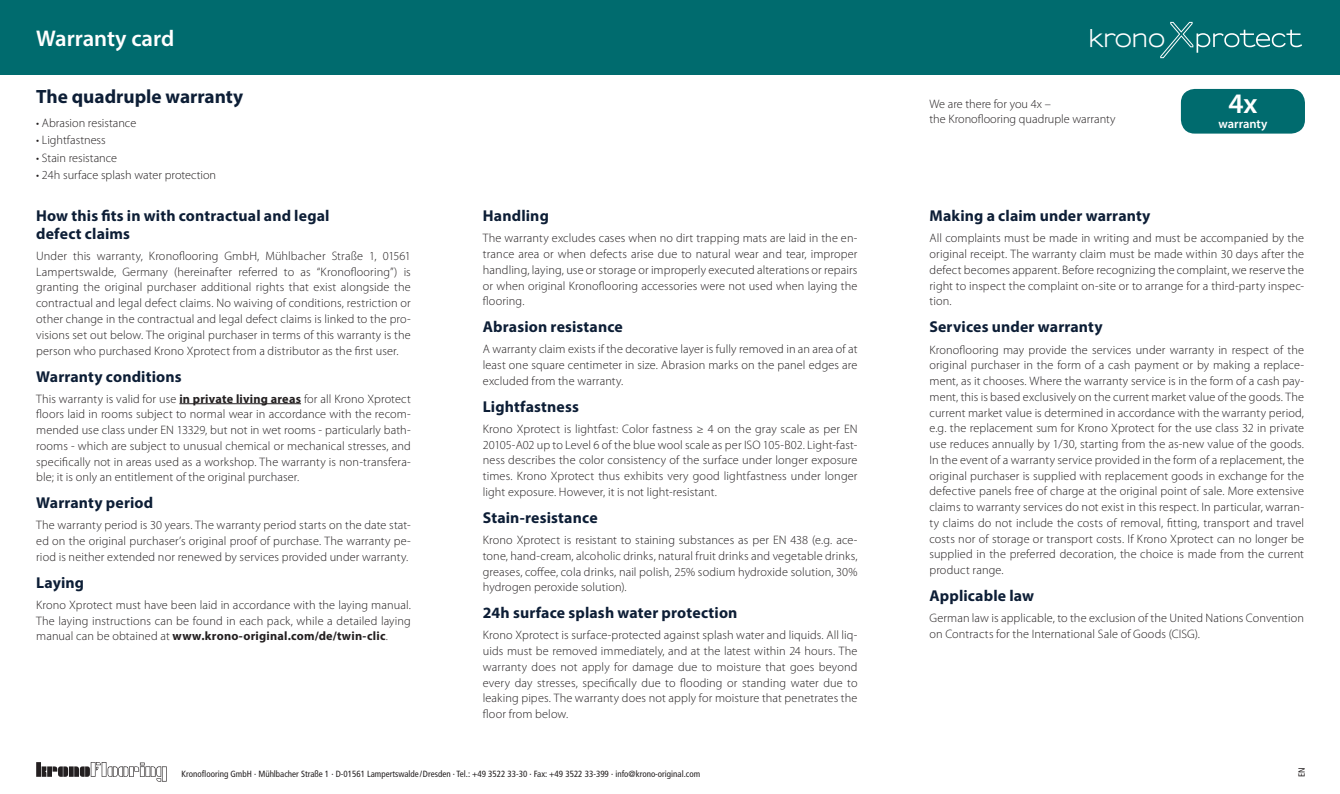
<style>
.page{position:relative;width:1340px;height:794px;background:#fff}
.page>*{position:absolute;margin:0;border:0;box-sizing:border-box;transform-origin:0 0}
.t1{font:600 28.35px "Myriad Pro";color:#fff}
.t2{font:700 23.28px "Sansumi";letter-spacing:-.015em;color:#fff}
.t3{font:600 22.75px "Myriad Pro";color:#fff}
.t4{font:700 19.25px "Myriad Pro";color:#0d1e36}
.t5{font:700 15.75px/17.5px "Myriad Pro";letter-spacing:.01em;color:#0d1e36}
.t6{font:600 12.6px "Myriad Pro";color:#fff}
.t7{font:300 12.25px/15.8px "Myriad Pro";letter-spacing:.01em;color:#231f20;text-align:justify}
.t8{font:condensed 8.92px "Frutiger";color:#231f20}
.s1{font-weight:700}
</style>
<div class="page">
<svg style="left:36px;top:762px;width:131px;height:19px"></svg>
<div style="left:0;top:0;width:1339px;height:74px;background:#006b6e"></div>
<hr style="left:179px;top:403px;width:122px;height:1px;background:#231f20">
<div style="left:1180px;top:89px;width:124px;height:45px;background:#006b6e;border-radius:14px"></div>
<svg style="left:1160px;top:22px;width:142px;height:36px"></svg>
<p class="t3" style="left:36px;top:24px;width:140px">Warranty card</p>
<p class="t4" style="left:36px;top:84px;width:208px">The quadruple warranty</p>
<p class="t7" style="left:36px;top:114px;width:102px">• Abrasion resistance</p>
<p class="t7" style="left:36px;top:132px;width:71px">• Lightfastness</p>
<p class="t7" style="left:36px;top:149px;width:82px">• Stain resistance</p>
<p class="t7" style="left:36px;top:167px;width:181px">• 24h surface splash water protection</p>
<p class="t5" style="left:36px;top:207px;width:295px">How this fits in with contractual and legal defect claims</p>
<p class="t7" style="left:36px;top:248px;width:376px">Under this warranty, Kronoflooring GmbH, Mühlbacher Straße 1, 01561<br>Lampertswalde, Germany (hereinafter referred to as “Kronoflooring”) is granting the original purchaser additional rights that exist alongside the contractual and legal defect claims. No waiving of conditions, restriction or other change in the contractual and legal defect claims is linked to the pro&shy;visions set out below. The original purchaser in terms of this warranty is the person who purchased Krono Xprotect from a distributor as the first user.</p>
<p class="t5" style="left:36px;top:367px;width:147px">Warranty conditions</p>
<p class="t7" style="left:36px;top:390px;width:376px">This warranty is valid for use <span class="s1">in private living areas</span> for all Krono Xprotect floors laid in rooms subject to normal wear in accordance with the recom&shy;mended use class under EN 13329, but not in wet rooms - particularly bath&shy;rooms - which are subject to unusual chemical or mechanical stresses, and specifically not in areas used as a workshop. The warranty is non-transfera&shy;ble; it is only an entitlement of the original purchaser.</p>
<p class="t5" style="left:36px;top:494px;width:119px">Warranty period</p>
<p class="t7" style="left:36px;top:517px;width:376px">The warranty period is 30 years. The warranty period starts on the date stat&shy;ed on the original purchaser’s original proof of purchase. The warranty pe&shy;riod is neither extended nor renewed by services provided under warranty.</p>
<p class="t5" style="left:36px;top:573px;width:49px">Laying</p>
<p class="t7" style="left:36px;top:597px;width:376px">Krono Xprotect must have been laid in accordance with the laying manual.<br>The laying instructions can be found in each pack, while a detailed laying manual can be obtained at <span class="s1">www.krono-original.com/de/twin-clic</span>.</p>
<p class="t5" style="left:483px;top:207px;width:67px">Handling</p>
<p class="t7" style="left:483px;top:230px;width:376px">The warranty excludes cases when no dirt trapping mats are laid in the en&shy;trance area or when defects arise due to natural wear and tear, improper handling, laying, use or storage or improperly executed alterations or repairs or when original Kronoflooring accessories were not used when laying the flooring.</p>
<p class="t5" style="left:483px;top:318px;width:142px">Abrasion resistance</p>
<p class="t7" style="left:483px;top:341px;width:376px">A warranty claim exists if the decorative layer is fully removed in an area of at least one square centimeter in size. Abrasion marks on the panel edges are excluded from the warranty.</p>
<p class="t5" style="left:483px;top:397px;width:97px">Lightfastness</p>
<p class="t7" style="left:483px;top:421px;width:376px">Krono Xprotect is lightfast: Color fastness ≥ 4 on the gray scale as per EN 20105-A02 up to Level 6 of the blue wool scale as per ISO 105-B02. Light-fast&shy;ness describes the color consistency of the surface under longer exposure times. Krono Xprotect thus exhibits very good lightfastness under longer light exposure. However, it is not light-resistant.</p>
<p class="t5" style="left:483px;top:508px;width:116px">Stain-resistance</p>
<p class="t7" style="left:483px;top:532px;width:376px">Krono Xprotect is resistant to staining substances as per EN 438 (e.g. ace&shy;tone, hand-cream, alcoholic drinks, natural fruit drinks and vegetable drinks, greases, coffee, cola drinks, nail polish, 25% sodium hydroxide solution, 30% hydrogen peroxide solution).</p>
<p class="t5" style="left:483px;top:603px;width:256px">24h surface splash water protection</p>
<p class="t7" style="left:483px;top:627px;width:376px">Krono Xprotect is surface-protected against splash water and liquids. All liq&shy;uids must be removed immediately, and at the latest within 24 hours. The warranty does not apply for damage due to moisture that goes beyond every day stresses, specifically due to flooding or standing water due to leaking pipes. The warranty does not apply for moisture that penetrates the floor from below.</p>
<p class="t8" style="left:182px;top:768px;width:520px">Kronoflooring GmbH · Mühlbacher Straße 1 · D-01561 Lampertswalde/Dresden · Tel.: +49 3522 33-30 · Fax: +49 3522 33-399 · info@krono-original.com</p>
<p class="t2" style="left:1088px;top:25px;width:78px">krono</p>
<p class="t7" style="left:929px;top:96px;width:123px">We are there for you 4x –</p>
<p class="t7" style="left:929px;top:111px;width:188px">the Kronoflooring quadruple warranty</p>
<p class="t1" style="left:1228px;top:85px;width:31px">4x</p>
<p class="t6" style="left:1218px;top:116px;width:50px">warranty</p>
<p class="t5" style="left:929px;top:207px;width:222px">Making a claim under warranty</p>
<p class="t7" style="left:929px;top:230px;width:376px">All complaints must be made in writing and must be accompanied by the original receipt. The warranty claim must be made within 30 days after the defect becomes apparent. Before recognizing the complaint, we reserve the right to inspect the complaint on-site or to arrange for a third-party inspec&shy;tion.</p>
<p class="t5" style="left:929px;top:318px;width:175px">Services under warranty</p>
<p class="t7" style="left:929px;top:341px;width:376px">Kronoflooring may provide the services under warranty in respect of the original purchaser in the form of a cash payment or by making a replace&shy;ment, as it chooses. Where the warranty service is in the form of a cash pay&shy;ment, this is based exclusively on the current market value of the goods. The current market value is determined in accordance with the warranty period, e.g. the replacement sum for Krono Xprotect for the use class 32 in private use reduces annually by 1/30, starting from the as-new value of the goods.<br>In the event of a warranty service provided in the form of a replacement, the original purchaser is supplied with replacement goods in exchange for the defective panels free of charge at the original point of sale. More extensive claims to warranty services do not exist in this respect. In particular, warran&shy;ty claims do not include the costs of removal, fitting, transport and travel costs nor of storage or transport costs. If Krono Xprotect can no longer be supplied in the preferred decoration, the choice is made from the current product range.</p>
<p class="t5" style="left:929px;top:586px;width:106px">Applicable law</p>
<p class="t7" style="left:929px;top:610px;width:376px">German law is applicable, to the exclusion of the United Nations Convention on Contracts for the International Sale of Goods (CISG).</p>
<p class="t8" style="left:1296px;top:776px;width:11px;rotate:-90deg">EN</p>
</div>
